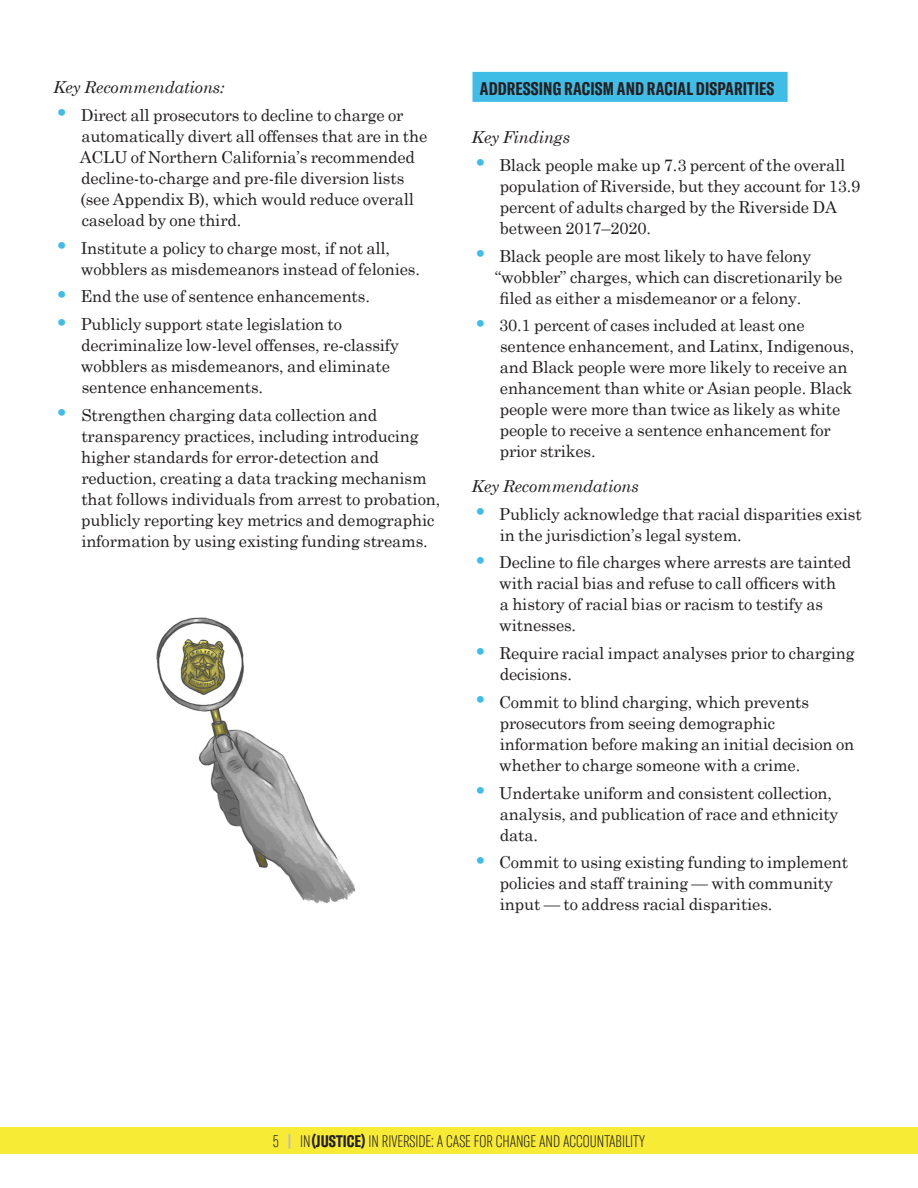
<style>
.page{position:relative;width:918px;height:1188px;background:#fff}
.page>*{position:absolute;margin:0;border:0;box-sizing:border-box;transform-origin:0 0}
.Section_Subtitle_2{font:700 extra-condensed 18px "GT America";letter-spacing:.01em;color:#231f20}
.t1{font:16.5px/21px "Century Schoolbook";letter-spacing:-.01em;color:#231f20}
.t2{font:100 extra-condensed 16.5px "GT America";color:#231f20}
.Section_Subtitle_Key{font:italic 16.5px "Century Schoolbook";letter-spacing:-.01em;color:#231f20}
.s1{font-size:33px;color:#40bde7}
.s2{font-weight:700;color:#bcbdc0}
.s3{font-weight:700}
</style>
<div class="page">
<div style="left:0;top:1127px;width:918px;height:27px;background:#f8eb36"></div>
<div style="left:472px;top:72px;width:316px;height:30px;background:#40bde7"></div>
<img style="left:156px;top:617px;width:200px;height:287px">
<p class="Section_Subtitle_Key" style="left:53px;top:77px;width:173px">Key Recommendations:</p>
<p class="t1" style="left:80px;top:104px;width:349px;text-indent:-28px"><span class="s1">•</span> Direct all prosecutors to decline to charge or automatically divert all offenses that are in the ACLU of Northern California’s recommended decline-to-charge and pre-file diversion lists (see Appendix B), which would reduce overall caseload by one third.</p>
<p class="t1" style="left:81px;top:237px;width:338px;text-indent:-29px"><span class="s1">•</span> Institute a policy to charge most, if not all, wobblers as misdemeanors instead of felonies.</p>
<p class="t1" style="left:52px;top:286px;width:317px"><span class="s1">•</span> End the use of sentence enhancements.</p>
<p class="t1" style="left:81px;top:313px;width:320px;text-indent:-29px"><span class="s1">•</span> Publicly support state legislation to decriminalize low-level offenses, re-classify wobblers as misdemeanors, and eliminate sentence enhancements.</p>
<p class="t1" style="left:81px;top:404px;width:361px;text-indent:-29px"><span class="s1">•</span> Strengthen charging data collection and transparency practices, including introducing higher standards for error-detection and reduction, creating a data tracking mechanism that follows individuals from arrest to probation, publicly reporting key metrics and demographic information by using existing funding streams.</p>
<p class="Section_Subtitle_2" style="left:480px;top:78px;width:296px">ADDRESSING RACISM AND RACIAL DISPARITIES</p>
<p class="Section_Subtitle_Key" style="left:472px;top:127px;width:100px">Key Findings</p>
<p class="t1" style="left:500px;top:154px;width:362px;text-indent:-29px"><span class="s1">•</span> Black people make up 7. 3 percent of the overall population of Riverside, but they account for 13. 9 percent of adults charged by the Riverside DA between 2017–2020.</p>
<p class="t1" style="left:495px;top:245px;width:349px;text-indent:-25px"><span class="s1">•</span> Black people are most likely to have felony “wobbler” charges, which can discretionarily be filed as either a misdemeanor or a felony.</p>
<p class="t1" style="left:500px;top:315px;width:356px;text-indent:-29px"><span class="s1">•</span> 30. 1 percent of cases included at least one sentence enhancement, and Latinx, Indigenous, and Black people were more likely to receive an enhancement than white or Asian people. Black people were more than twice as likely as white people to receive a sentence enhancement for prior strikes.</p>
<p class="Section_Subtitle_Key" style="left:472px;top:476px;width:168px">Key Recommendations</p>
<p class="t1" style="left:500px;top:503px;width:363px;text-indent:-29px"><span class="s1">•</span> Publicly acknowledge that racial disparities exist in the jurisdiction’s legal system.</p>
<p class="t1" style="left:499px;top:552px;width:354px;text-indent:-29px"><span class="s1">•</span> Decline to file charges where arrests are tainted with racial bias and refuse to call officers with<br>a history of racial bias or racism to testify as witnesses.</p>
<p class="t1" style="left:500px;top:642px;width:356px;text-indent:-29px"><span class="s1">•</span> Require racial impact analyses prior to charging decisions.</p>
<p class="t1" style="left:499px;top:691px;width:357px;text-indent:-29px"><span class="s1">•</span> Commit to blind charging, which prevents prosecutors from seeing demographic information before making an initial decision on whether to charge someone with a crime.</p>
<p class="t1" style="left:500px;top:782px;width:340px;text-indent:-29px"><span class="s1">•</span> Undertake uniform and consistent collection, analysis, and publication of race and ethnicity data.</p>
<p class="t1" style="left:500px;top:852px;width:350px;text-indent:-29px"><span class="s1">•</span> Commit to using existing funding to implement policies and staff training — with community input — to address racial disparities.</p>
<p class="t2" style="left:273px;top:1132px;width:374px">5 <span class="s2">|</span> IN<span class="s3">(JUSTICE)</span> IN RIVERSIDE: A CASE FOR CHANGE AND ACCOUNTABILITY</p>
</div>
